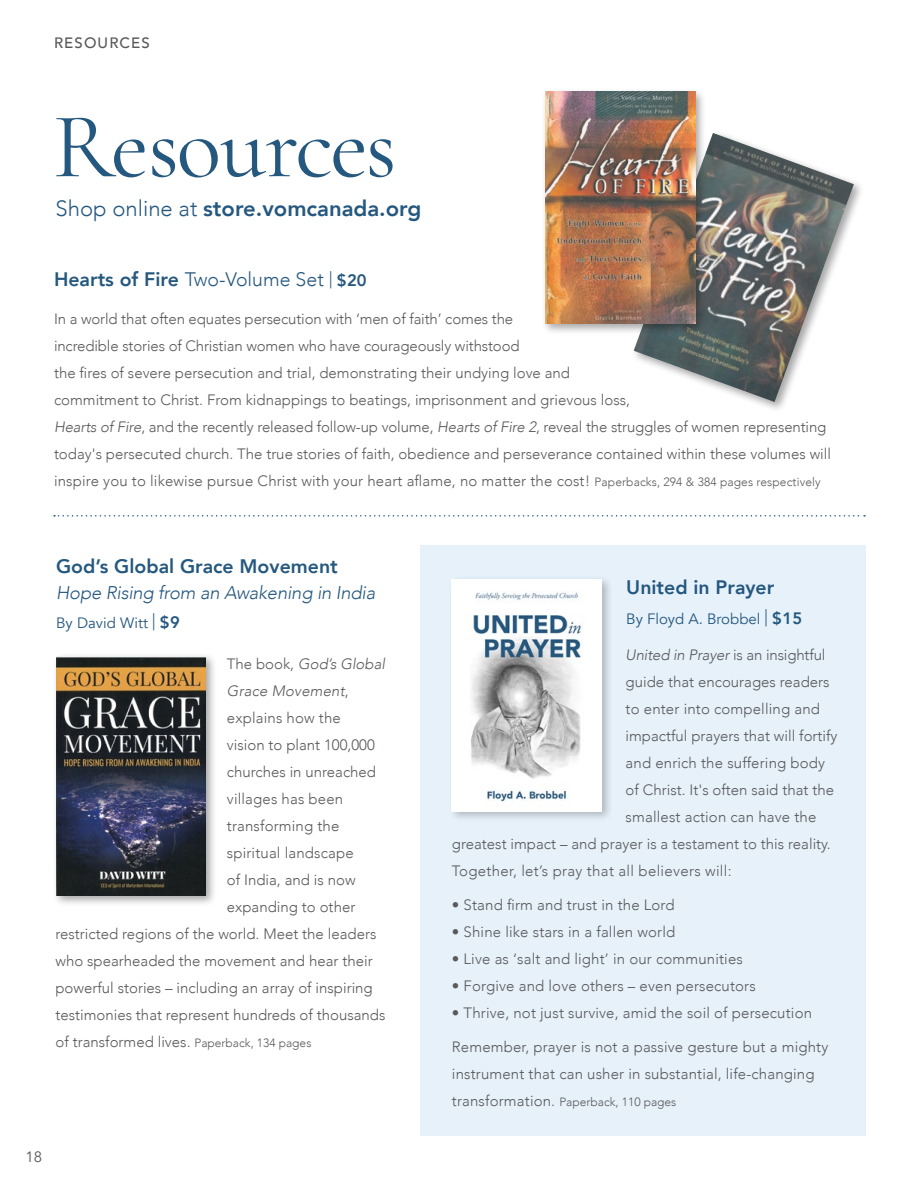
<style>
.page{position:relative;width:918px;height:1188px;background:#fff}
.page>*{position:absolute;margin:0;border:0;box-sizing:border-box;transform-origin:0 0}
.t1{font:93.15px "Cormorant Garamond";letter-spacing:-.03em;color:#25587f}
.t2{font:800 22.05px "Avenir";color:#25587f}
.t3{font:800 19.5px "Avenir";color:#25587f}
.t4{font:300 19.5px "Avenir";color:#25587f}
.t5{font:italic 300 18.45px "Avenir";letter-spacing:-.01em;color:#25587f}
.t6{font:300 15px/27px "Avenir";color:#58595b}
.t7{font:italic 300 15px "Avenir";color:#58595b}
.t8{font:300 15px "Avenir";letter-spacing:.02em;color:#58595b}
.t9{font:15px "Avenir";color:#25587f}
.t10{font:500 15px "Avenir";letter-spacing:.075em;color:#58595b}
.t11{font:15px "Avenir";color:#58595b}
.t12{font:300 12px "Avenir";color:#58595b}
.s1{font-weight:300}
.s2{font-weight:800}
.s3{font-weight:400;font-size:22.5px}
.s4{font-weight:800;font-size:16.5px}
.s5{font-style:italic}
.s6{font-size:12px}
.s7{font-size:22.5px}
.s8{font-style:normal}
.s9{font-size:15px}
</style>
<div class="page">
<div style="left:420px;top:545px;width:446px;height:591px;background:#e7f1fa"></div>
<hr style="left:917px;top:0;width:1px;height:1188px;background:#f4f8fd">
<div style="left:52px;top:653px;width:165px;height:254px;background:#000;opacity:.35"></div>
<img style="left:56px;top:657px;width:150px;height:238px">
<div style="left:448px;top:575px;width:165px;height:247px;background:#000;opacity:.25"></div>
<img style="left:452px;top:579px;width:150px;height:232px">
<img style="left:634px;top:133px;width:220px;height:269px">
<div style="left:541px;top:87px;width:166px;height:248px;background:#000;opacity:.35"></div>
<img style="left:545px;top:92px;width:150px;height:232px">
<svg style="left:54px;top:515px;width:811px;height:2px"></svg>
<p class="t10" style="left:54px;top:30px;width:97px">RESOURCES</p>
<h1 class="t1" style="left:52px;top:90px;width:346px">Resources</h1>
<h2 class="t2" style="left:56px;top:191px;width:367px"><span class="s1">Shop online at</span> store.vomcanada.org</h2>
<h3 class="t4" style="left:54px;top:267px;width:314px"><span class="s2">Hearts of Fire</span> Two-Volume Set <span class="s3">|</span> <span class="s4">$20</span></h3>
<p class="t6" style="left:54px;top:305px;width:779px">In a world that often equates persecution with ‘men of faith’ comes the<br>incredible stories of Christian women who have courageously withstood<br>the fires of severe persecution and trial, demonstrating their undying love and<br>commitment to Christ. From kidnappings to beatings, imprisonment and grievous loss,<br><span class="s5">Hearts of Fire</span>, and the recently released follow-up volume, <span class="s5">Hearts of Fire 2</span>, reveal the struggles of women representing today's persecuted church. The true stories of faith, obedience and perseverance contained within these volumes will inspire you to likewise pursue Christ with your heart aflame, no matter the cost! <span class="s6">Paperbacks, 294 &amp; 384 pages respectively</span></p>
<h3 class="t3" style="left:56px;top:551px;width:283px">God’s Global Grace Movement</h3>
<p class="t5" style="left:56px;top:582px;width:321px">Hope Rising from an Awakening in India</p>
<p class="t9" style="left:56px;top:614px;width:125px">By David Witt <span class="s7">|</span> <span class="s4">$9</span></p>
<p class="t7" style="left:227px;top:655px;width:160px"><span class="s8">The book,</span> God’s Global</p>
<p class="t7" style="left:227px;top:682px;width:123px">Grace Movement<span class="s8">,</span></p>
<p class="t6" style="left:227px;top:705px;width:115px">explains how the</p>
<p class="t6" style="left:227px;top:732px;width:149px">vision to plant 100,000</p>
<p class="t6" style="left:227px;top:759px;width:151px">churches in unreached</p>
<p class="t6" style="left:227px;top:786px;width:118px">villages has been</p>
<p class="t6" style="left:227px;top:813px;width:114px">transforming the</p>
<p class="t6" style="left:227px;top:840px;width:128px">spiritual landscape</p>
<p class="t6" style="left:227px;top:867px;width:130px">of India, and is now</p>
<p class="t6" style="left:227px;top:894px;width:130px">expanding to other</p>
<p class="t6" style="left:55px;top:921px;width:323px">restricted regions of the world. Meet the leaders</p>
<p class="t6" style="left:55px;top:948px;width:319px">who spearheaded the movement and hear their</p>
<p class="t6" style="left:55px;top:975px;width:319px">powerful stories – including an array of inspiring</p>
<p class="t6" style="left:55px;top:1002px;width:331px">testimonies that represent hundreds of thousands</p>
<p class="t6" style="left:55px;top:1029px;width:257px">of transformed lives. <span class="s6">Paperback, 134 pages</span></p>
<p class="t11" style="left:25px;top:1148px;width:18px">18</p>
<h3 class="t3" style="left:626px;top:572px;width:150px">United in Prayer</h3>
<p class="t9" style="left:626px;top:610px;width:177px">By Floyd A. Brobbel <span class="s7">|</span> <span class="s4">$15</span></p>
<p class="t7" style="left:626px;top:646px;width:201px">United in Prayer <span class="s8">is an insightful</span></p>
<p class="t6" style="left:626px;top:669px;width:205px">guide that encourages readers</p>
<p class="t6" style="left:626px;top:696px;width:196px">to enter into compelling and</p>
<p class="t6" style="left:626px;top:723px;width:213px">impactful prayers that will fortify</p>
<p class="t6" style="left:626px;top:750px;width:201px">and enrich the suffering body</p>
<p class="t6" style="left:626px;top:777px;width:210px">of Christ. It's often said that the</p>
<p class="t6" style="left:626px;top:804px;width:192px">smallest action can have the</p>
<p class="t6" style="left:452px;top:831px;width:380px">greatest impact – and prayer is a testament to this reality.</p>
<p class="t8" style="left:452px;top:862px;width:281px">Together, let’s pray that all believers will:</p>
<p class="t6" style="left:452px;top:892px;width:224px">• Stand firm and trust in the Lord</p>
<p class="t6" style="left:452px;top:919px;width:225px">• Shine like stars in a fallen world</p>
<p class="t6" style="left:452px;top:946px;width:292px">• Live as ‘salt and light’ in our communities</p>
<p class="t6" style="left:452px;top:973px;width:305px">• Forgive and love others – even persecutors</p>
<p class="t6" style="left:452px;top:1000px;width:362px">• Thrive, not just survive, amid the soil of persecution</p>
<p class="t6" style="left:452px;top:1033px;width:378px">Remember, prayer is not a passive gesture but a mighty instrument that can usher in substantial, life-changing</p>
<p class="t12" style="left:452px;top:1095px;width:226px"><span class="s9">transformation.</span> Paperback, 110 pages</p>
</div>
